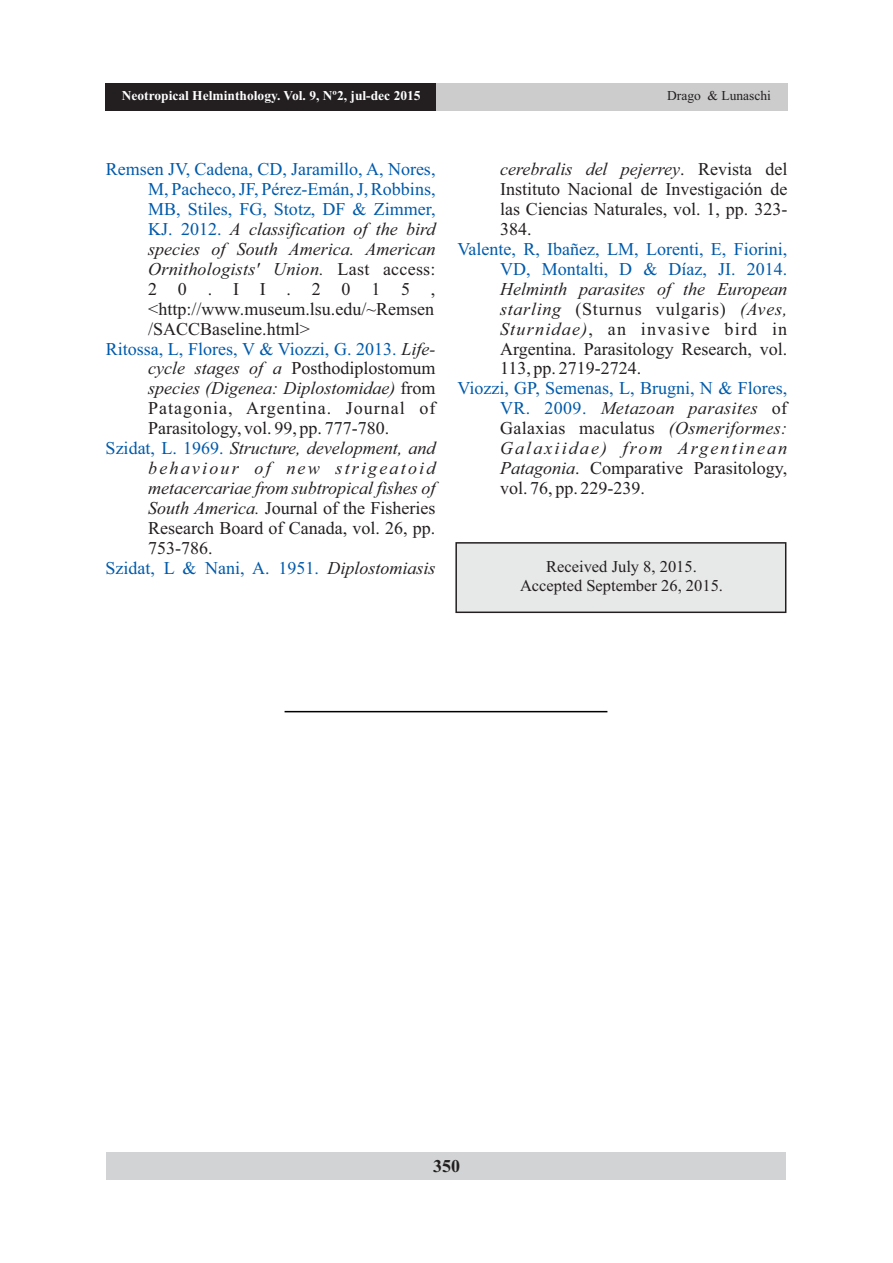
<style>
.page{position:relative;width:893px;height:1263px;background:#fff}
.page>*{position:absolute;margin:0;border:0;box-sizing:border-box;transform-origin:0 0}
.t1{font:18px/20px "Times New Roman";color:#231f20;text-align:justify}
.t2{font:italic 18px/20px "Times New Roman";color:#231f20;text-align:justify}
.t3{font:18px/20px "Times New Roman";color:#005aaa;text-align:right}
.t4{font:18px "Times New Roman";letter-spacing:.055em;color:#231f20}
.t5{font:italic 18px "Times New Roman";letter-spacing:.12em;color:#231f20}
.t6{font:700 18px "Times New Roman";color:#231f20}
.t7{font:16.5px/18.3px "Times New Roman";color:#231f20;text-align:center}
.t8{font:700 13.5px "Times New Roman";color:#fff}
.t9{font:13.5px "Times New Roman";color:#231f20}
.s1{font-style:normal;color:#005aaa}
.s2{font-style:normal}
.s3{font-style:italic;color:#231f20}
.s4{font-style:italic}
</style>
<div class="page">
<div style="left:107px;top:1152px;width:679px;height:28px;background:#d1d3d4"></div>
<div style="left:106px;top:83px;width:681px;height:28px;background:#ccc"></div>
<div style="left:106px;top:83px;width:330px;height:28px;background:#231f20"></div>
<svg style="left:455px;top:542px;width:332px;height:72px;background:#dddede"></svg>
<hr style="left:285px;top:711px;width:322px;height:1px;background:#000">
<p class="t8" style="left:122px;top:91px;width:300px">Neotropical Helminthology. Vol. 9, Nº2, jul-dec 2015</p>
<p class="t9" style="left:667px;top:91px;width:105px">Drago &amp; Lunaschi</p>
<p class="t3" style="left:106px;top:161px;width:331px">Remsen JV, Cadena, CD, Jaramillo, A, Nores,</p>
<p class="t3" style="left:148px;top:181px;width:289px">M, Pacheco, JF, Pérez-Emán, J, Robbins,</p>
<p class="t3" style="left:148px;top:201px;width:289px">MB, Stiles, FG, Stotz, DF &amp; Zimmer,</p>
<p class="t2" style="left:148px;top:221px;width:289px"><span class="s1">KJ. 2012.</span> A classification of the bird</p>
<p class="t2" style="left:148px;top:241px;width:289px">species of South America. American</p>
<p class="t2" style="left:148px;top:260px;width:289px">Ornithologists' Union. <span class="s2">Last access:</span></p>
<p class="t1" style="left:148px;top:280px;width:289px">20.II.2015,</p>
<p class="t1" style="left:148px;top:300px;width:287px">&lt;http://www.museum.lsu.edu/~Remsen</p>
<p class="t1" style="left:148px;top:320px;width:163px">/SACCBaseline.html&gt;</p>
<p class="t3" style="left:106px;top:340px;width:331px">Ritossa, L, Flores, V &amp; Viozzi, G. 2013. <span class="s3">Life-</span></p>
<p class="t1" style="left:148px;top:360px;width:289px"><span class="s4">cycle stages of a</span> Posthodiplostomum</p>
<p class="t2" style="left:148px;top:380px;width:289px">species (Digenea: Diplostomidae) <span class="s2">from</span></p>
<p class="t4" style="left:148px;top:402px;width:289px">Patagonia, Argentina. Journal of</p>
<p class="t1" style="left:148px;top:420px;width:243px">Parasitology, vol. 99, pp. 777-780.</p>
<p class="t2" style="left:106px;top:440px;width:331px"><span class="s1">Szidat, L. 1969.</span> Structure, development, and</p>
<p class="t5" style="left:148px;top:462px;width:289px">behaviour of new strigeatoid</p>
<p class="t2" style="left:148px;top:480px;width:289px">metacercariae from subtropical fishes of</p>
<p class="t1" style="left:148px;top:500px;width:289px"><span class="s4">South America.</span> Journal of the Fisheries</p>
<p class="t1" style="left:148px;top:520px;width:289px">Research Board of Canada, vol. 26, pp.</p>
<p class="t1" style="left:148px;top:540px;width:66px">753-786.</p>
<p class="t3" style="left:106px;top:560px;width:331px">Szidat, L &amp; Nani, A. 1951. <span class="s3">Diplostomiasis</span></p>
<p class="t1" style="left:500px;top:161px;width:289px"><span class="s4">cerebralis del pejerrey</span>. Revista del Instituto Nacional de Investigación de las Ciencias Naturales, vol. 1, pp. 323- 384.</p>
<p class="t3" style="left:457px;top:241px;width:331px">Valente, R, Ibañez, LM, Lorenti, E, Fiorini,<br>VD, Montalti, D &amp; Díaz, JI. 2014.</p>
<p class="t1" style="left:500px;top:280px;width:289px"><span class="s4">Helminth parasites of the European starling</span> (Sturnus vulgaris) <span class="s4">(Aves, Sturnidae)</span>, an invasive bird in Argentina. Parasitology Research, vol.<br>113, pp. 2719-2724.</p>
<p class="t2" style="left:500px;top:380px;width:289px;text-indent:-43px"><span class="s1">Viozzi, GP, Semenas, L, Brugni, N &amp; Flores, VR. 2009.</span> Metazoan parasites <span class="s2">of Galaxias maculatus</span> (Osmeriformes:<br>Galaxiidae) from Argentinean Patagonia<span class="s2">. Comparative Parasitology, vol. 76, pp. 229-239.</span></p>
<p class="t7" style="left:520px;top:559px;width:204px">Received July 8, 2015.<br>Accepted September 26, 2015.</p>
<p class="t6" style="left:433px;top:1160px;width:28px">350</p>
</div>
